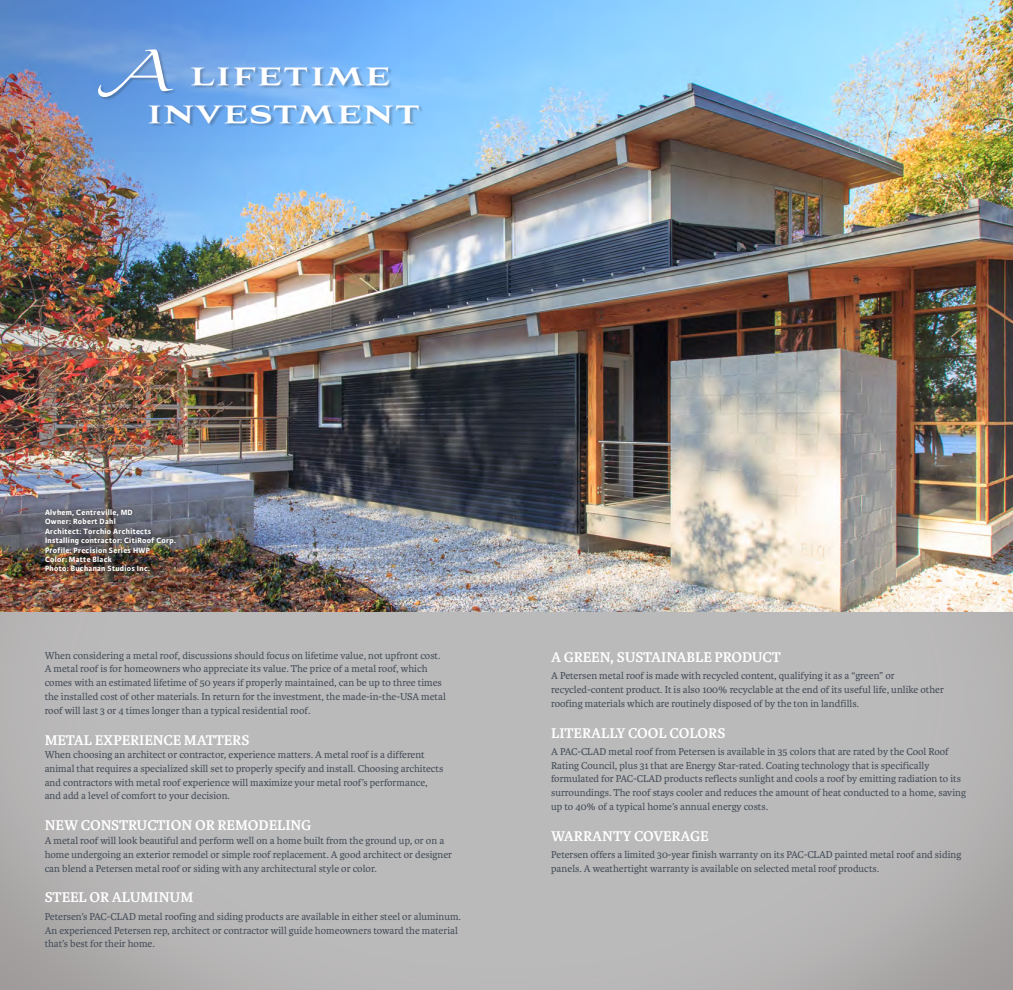
<style>
.page{position:relative;width:1013px;height:990px;background:#fff}
.page>*{position:absolute;margin:0;border:0;box-sizing:border-box;transform-origin:0 0}
.t1{font:900 44.12px/37.1px "Aviano Royale";color:#fff}
.t2{font:700 15px "Karmina";color:#fff}
.t3{font:10.62px/13.8px "Karmina";color:#444d59}
.t4{font:700 8.12px "Karmina Sans";letter-spacing:.04em;color:#fff}
.s1{font-weight:400;font-size:67.38px}
</style>
<div class="page">
<img style="left:0;top:0;width:1012px;height:613px">
<div style="left:0;top:613px;width:1012px;height:377px;background:#bbbaba"></div>
<img style="left:0;top:0;width:505px;height:591px">
<div style="left:98px;top:50px;width:324px;height:77px;background:#231f20;opacity:.27"></div>
<div style="left:42px;top:506px;width:137px;height:68px;background:#3e3e3f;opacity:.21"></div>
<p class="t1" style="left:145px;top:58px;width:275px;text-indent:-47px"><span class="s1">A</span> lifetime investment</p>
<p class="t4" style="left:45px;top:508px;width:89px">Alvhem, Centreville, MD</p>
<p class="t4" style="left:45px;top:517px;width:72px">Owner: Robert Dahl</p>
<p class="t4" style="left:45px;top:526px;width:108px">Architect: Torchio Architects</p>
<p class="t4" style="left:45px;top:536px;width:132px">Installing contractor: CitiRoof Corp.</p>
<p class="t4" style="left:45px;top:545px;width:106px">Profile: Precision Series HWP</p>
<p class="t4" style="left:45px;top:555px;width:68px">Color: Matte Black</p>
<p class="t4" style="left:45px;top:564px;width:106px">Photo: Buchanan Studios Inc.</p>
<p class="t3" style="left:45px;top:648px;width:403px">When considering a metal roof, discussions should focus on lifetime value, not upfront cost.<br>A metal roof is for homeowners who appreciate its value. The price of a metal roof, which comes with an estimated lifetime of 50 years if properly maintained, can be up to three times the installed cost of other materials. In return for the investment, the made-in-the-USA metal roof will last 3 or 4 times longer than a typical residential roof.</p>
<p class="t2" style="left:45px;top:731px;width:206px">METAL EXPERIENCE MATTERS</p>
<p class="t3" style="left:45px;top:748px;width:400px">When choosing an architect or contractor, experience matters. A metal roof is a different animal that requires a specialized skill set to properly specify and install. Choosing architects and contractors with metal roof experience will maximize your metal roof’s performance, and add a level of comfort to your decision.</p>
<p class="t2" style="left:45px;top:817px;width:268px">NEW CONSTRUCTION OR REMODELING</p>
<p class="t3" style="left:45px;top:834px;width:409px">A metal roof will look beautiful and perform well on a home built from the ground up, or on a home undergoing an exterior remodel or simple roof replacement. A good architect or designer can blend a Petersen metal roof or siding with any architectural style or color.</p>
<p class="t2" style="left:45px;top:889px;width:150px">STEEL OR ALUMINUM</p>
<p class="t3" style="left:45px;top:910px;width:418px">Petersen’s PAC-CLAD metal roofing and siding products are available in either steel or aluminum.<br>An experienced Petersen rep, architect or contractor will guide homeowners toward the material that’s best for their home.</p>
<p class="t2" style="left:551px;top:649px;width:231px">A GREEN, SUSTAINABLE PRODUCT</p>
<p class="t3" style="left:551px;top:669px;width:394px">A Petersen metal roof is made with recycled content, qualifying it as a “green” or recycled-content product. It is also 100% recyclable at the end of its useful life, unlike other roofing materials which are routinely disposed of by the ton in landfills.</p>
<p class="t2" style="left:551px;top:724px;width:176px">LITERALLY COOL COLORS</p>
<p class="t3" style="left:551px;top:745px;width:416px">A PAC-CLAD metal roof from Petersen is available in 35 colors that are rated by the Cool Roof Rating Council, plus 31 that are Energy Star-rated. Coating technology that is specifically formulated for PAC-CLAD products reflects sunlight and cools a roof by emitting radiation to its surroundings. The roof stays cooler and reduces the amount of heat conducted to a home, saving up to 40% of a typical home’s annual energy costs.</p>
<p class="t2" style="left:551px;top:827px;width:159px">WARRANTY COVERAGE</p>
<p class="t3" style="left:551px;top:848px;width:411px">Petersen offers a limited 30-year finish warranty on its PAC-CLAD painted metal roof and siding panels. A weathertight warranty is available on selected metal roof products.</p>
</div>
